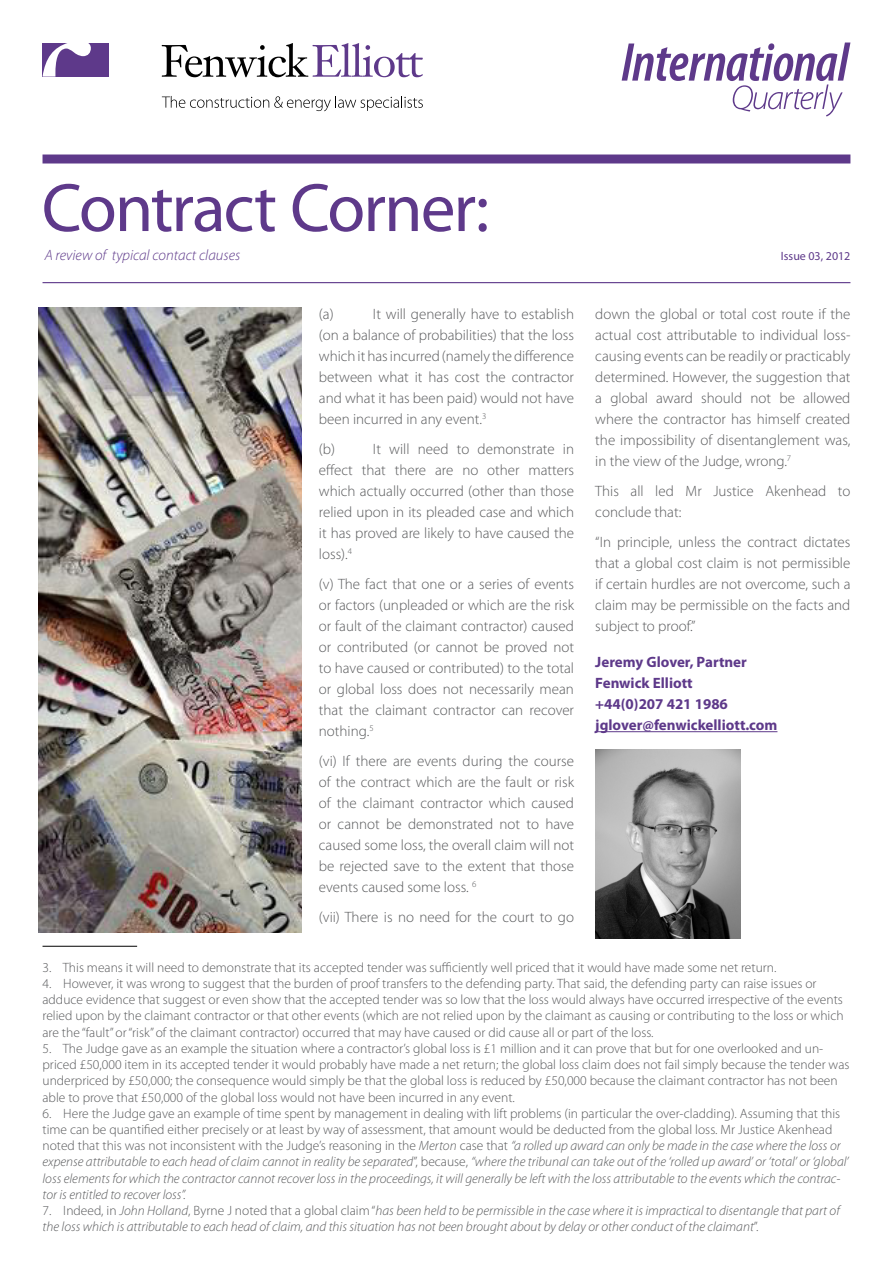
<style>
.page{position:relative;width:893px;height:1263px;background:#fff}
.page>*{position:absolute;margin:0;border:0;box-sizing:border-box;transform-origin:0 0}
.t1{font:69px "Myriad Pro";letter-spacing:-.025em;color:#5e398a}
.t2{font:300 15px/21px "Myriad Pro";color:#58595b;text-align:justify}
.t3{font:700 15px/21px "Myriad Pro";color:#5e398a}
.t4{font:italic 300 15px "Myriad Pro";color:#5e398a}
.t5{font:300 13.5px/16.2px "Myriad Pro";color:#58595b}
.t6{font:italic 300 13.5px/16.2px "Myriad Pro";color:#58595b}
.t7{font:12px "Myriad Pro";color:#5e398a}
.s1{font-style:normal}
</style>
<div class="page">
<svg style="left:162px;top:43px;width:261px;height:34px"></svg>
<div style="left:43px;top:43px;width:66px;height:34px;background:#5e398a"></div>
<svg style="left:43px;top:43px;width:48px;height:34px"></svg>
<svg style="left:162px;top:96px;width:261px;height:15px"></svg>
<hr style="left:43px;top:282px;width:807px;height:1px;background:#5e398a">
<div style="left:43px;top:154px;width:807px;height:9px;background:#5e398a"></div>
<svg style="left:622px;top:43px;width:228px;height:73px"></svg>
<hr style="left:595px;top:731px;width:182px;height:1px;background:#5e398a">
<hr style="left:43px;top:946px;width:94px;height:1px;background:#000">
<img style="left:38px;top:308px;width:264px;height:624px">
<img style="left:595px;top:749px;width:146px;height:189px">
<h1 class="t1" style="left:42px;top:165px;width:449px">Contract Corner:</h1>
<p class="t4" style="left:45px;top:246px;width:197px">A review of typical contact clauses</p>
<p class="t2" style="left:319px;top:303px;width:257px;text-indent:54px">It will generally have to establish (on a balance of probabilities) that the loss which it has incurred (namely the difference between what it has cost the contractor and what it has been paid) would not have been incurred in any event.<sup>3</sup></p>
<p class="t2" style="left:319px;top:438px;width:18px">(b)</p>
<p class="t2" style="left:319px;top:303px;width:16px">(a)</p>
<p class="t2" style="left:319px;top:438px;width:257px;text-indent:54px">It will need to demonstrate in effect that there are no other matters which actually occurred (other than those relied upon in its pleaded case and which it has proved are likely to have caused the loss).<sup>4</sup></p>
<p class="t2" style="left:319px;top:573px;width:257px">(v) The fact that one or a series of events or factors (unpleaded or which are the risk or fault of the claimant contractor) caused or contributed (or cannot be proved not to have caused or contributed) to the total or global loss does not necessarily mean that the claimant contractor can recover nothing.<sup>5</sup></p>
<p class="t2" style="left:319px;top:750px;width:257px">(vi) If there are events during the course of the contract which are the fault or risk of the claimant contractor which caused or cannot be demonstrated not to have caused some loss, the overall claim will not be rejected save to the extent that those events caused some loss. <sup>6</sup></p>
<p class="t2" style="left:319px;top:906px;width:257px">(vii) There is no need for the court to go</p>
<p class="t7" style="left:781px;top:249px;width:71px">Issue 03, 2012</p>
<p class="t2" style="left:595px;top:303px;width:257px">down the global or total cost route if the actual cost attributable to individual loss&shy;causing events can be readily or practicably determined. However, the suggestion that a global award should not be allowed where the contractor has himself created the impossibility of disentanglement was, in the view of the Judge, wrong.<sup>7</sup></p>
<p class="t2" style="left:595px;top:480px;width:257px">This all led Mr Justice Akenhead to conclude that:</p>
<p class="t2" style="left:595px;top:531px;width:257px">“In principle, unless the contract dictates that a global cost claim is not permissible if certain hurdles are not overcome, such a claim may be permissible on the facts and subject to proof.”</p>
<p class="t3" style="left:595px;top:651px;width:184px">Jeremy Glover, Partner<br>Fenwick Elliott<br>+44(0)207 421 1986 jglover@fenwickelliott.com</p>
<p class="t5" style="left:43px;top:959px;width:735px">3. This means it will need to demonstrate that its accepted tender was sufficiently well priced that it would have made some net return.</p>
<p class="t5" style="left:43px;top:975px;width:803px">4. However, it was wrong to suggest that the burden of proof transfers to the defending party. That said, the defending party can raise issues or adduce evidence that suggest or even show that the accepted tender was so low that the loss would always have occurred irrespective of the events relied upon by the claimant contractor or that other events (which are not relied upon by the claimant as causing or contributing to the loss or which are the “fault” or “risk” of the claimant contractor) occurred that may have caused or did cause all or part of the loss.</p>
<p class="t5" style="left:43px;top:1040px;width:808px">5. The Judge gave as an example the situation where a contractor’s global loss is £1 million and it can prove that but for one overlooked and un&shy;priced £50,000 item in its accepted tender it would probably have made a net return; the global loss claim does not fail simply because the tender was underpriced by £50,000; the consequence would simply be that the global loss is reduced by £50,000 because the claimant contractor has not been able to prove that £50,000 of the global loss would not have been incurred in any event.</p>
<p class="t6" style="left:43px;top:1105px;width:808px"><span class="s1">6. Here the Judge gave an example of time spent by management in dealing with lift problems (in particular the over-cladding). Assuming that this time can be quantified either precisely or at least by way of assessment, that amount would be deducted from the global loss. Mr Justice Akenhead noted that this was not inconsistent with the Judge’s reasoning in the</span> Merton <span class="s1">case that</span> “a rolled up award can only be made in the case where the loss or expense attributable to each head of claim cannot in reality be separated<span class="s1">”, because,</span> “where the tribunal can take out of the ‘rolled up award’ or ‘total’ or ‘global’ loss elements for which the contractor cannot recover loss in the proceedings, it will generally be left with the loss attributable to the events which the contrac&shy;tor is entitled to recover loss”.</p>
<p class="t6" style="left:43px;top:1202px;width:799px"><span class="s1">7. Indeed, in</span> John Holland<span class="s1">, Byrne J noted that a global claim “</span>has been held to be permissible in the case where it is impractical to disentangle that part of the loss which is attributable to each head of claim, and this situation has not been brought about by delay or other conduct of the claimant<span class="s1">”.</span></p>
</div>
